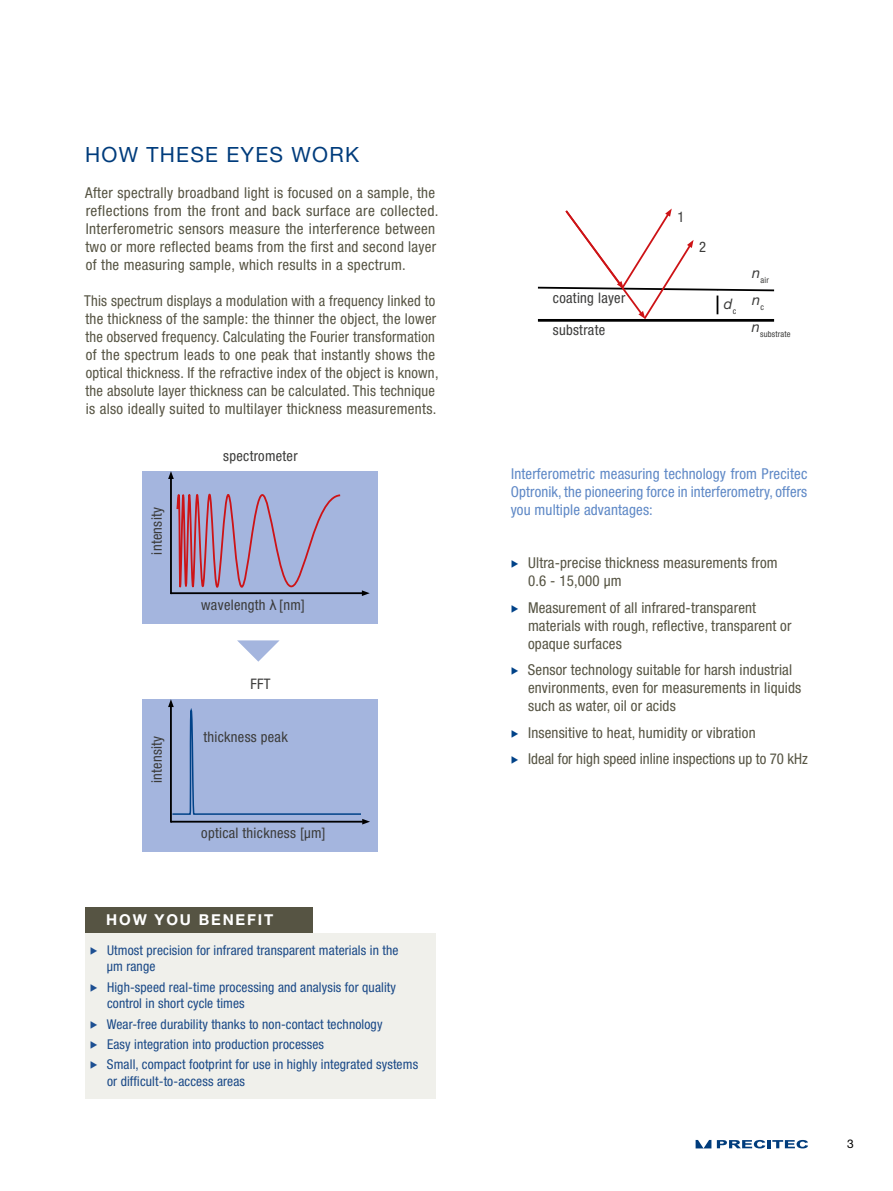
<style>
.page{position:relative;width:893px;height:1191px;background:#fff}
.page>*{position:absolute;margin:0;border:0;box-sizing:border-box;transform-origin:0 0}
.t1{font:21px "Helvetica Neue LT Pro";letter-spacing:.06em;color:#003c7c}
.t2{font:condensed 15px/18px "Helvetica Neue LT Pro";letter-spacing:.015em;color:#565443}
.t3{font:condensed 15px/18px "Helvetica Neue LT Pro";letter-spacing:.01em;color:#5e88c6;text-align:justify}
.t4{font:700 15px "Helvetica Neue LT Pro";letter-spacing:.12em;color:#fff}
.t5{font:condensed 14.55px "Helvetica Neue LT Pro";letter-spacing:.02em;color:#3b3b3a}
.t6{font:italic 14.55px "Helvetica Neue LT Pro";color:#3b3b3a}
.t7{font:condensed 13.5px/16.2px "Helvetica Neue LT Pro";letter-spacing:.01em;color:#1a4987}
.t8{font:12px "Helvetica Neue LT Pro";color:#000}
.t9{font:condensed 8.4px "Helvetica Neue LT Pro";letter-spacing:.02em;color:#3b3b3a}
.s1{font-family:"Arial";font-stretch:normal}
.s2{color:#1d4f92}
.s3{color:#004288}
</style>
<div class="page">
<svg style="left:696px;top:1140px;width:15px;height:8px"></svg>
<svg style="left:717px;top:1140px;width:91px;height:8px"></svg>
<div style="left:85px;top:932px;width:351px;height:166px;background:#f0f0eb"></div>
<div style="left:85px;top:907px;width:227px;height:25px;background:#565443"></div>
<hr style="left:538px;top:319px;width:236px;height:3px;background:#000">
<svg style="left:537px;top:208px;width:238px;height:113px"></svg>
<div style="left:143px;top:699px;width:235px;height:153px;background:#a4b5de"></div>
<svg style="left:168px;top:699px;width:202px;height:125px"></svg>
<div style="left:143px;top:471px;width:235px;height:152px;background:#a4b5de"></div>
<hr style="left:171px;top:592px;width:191px;height:2px;background:#000">
<hr style="left:170px;top:478px;width:2px;height:116px;background:#000">
<svg style="left:362px;top:590px;width:8px;height:6px"></svg>
<svg style="left:168px;top:471px;width:6px;height:8px"></svg>
<svg style="left:176px;top:493px;width:165px;height:95px"></svg>
<svg style="left:237px;top:640px;width:43px;height:21px"></svg>
<h1 class="t1" style="left:85px;top:142px;width:275px">HOW THESE EYES WORK</h1>
<p class="t2" style="left:85px;top:184px;width:355px">After spectrally broadband light is focused on a sample, the reflections from the front and back surface are collected.<br>Interferometric sensors measure the interference between two or more reflected beams from the first and second layer of the measuring sample, which results in a spectrum.</p>
<p class="t2" style="left:84px;top:292px;width:356px">This spectrum displays a modulation with a frequency linked to the thickness of the sample: the thinner the object, the lower the observed frequency. Calculating the Fourier transformation of the spectrum leads to one peak that instantly shows the optical thickness. If the refractive index of the object is known, the absolute layer thickness can be calculated. This technique is also ideally suited to multilayer thickness measurements.</p>
<p class="t5" style="left:148px;top:554px;width:49px;rotate:-90deg">intensity</p>
<p class="t5" style="left:148px;top:783px;width:49px;rotate:-90deg">intensity</p>
<p class="t5" style="left:223px;top:447px;width:76px">spectrometer</p>
<p class="t5" style="left:201px;top:596px;width:105px">wavelength <span class="s1">λ</span> [nm]</p>
<p class="t5" style="left:250px;top:675px;width:22px">FFT</p>
<p class="t5" style="left:203px;top:728px;width:86px">thickness peak</p>
<p class="t5" style="left:201px;top:824px;width:126px">optical thickness [µm]</p>
<p class="t4" style="left:106px;top:910px;width:168px">HOW YOU BENEFIT</p>
<p class="t7" style="left:107px;top:942px;width:293px;text-indent:-18px"><span class="s2">▶</span> Utmost precision for infrared transparent materials in the µm range</p>
<p class="t7" style="left:107px;top:979px;width:290px;text-indent:-18px"><span class="s2">▶</span> High-speed real-time processing and analysis for quality control in short cycle times</p>
<p class="t7" style="left:89px;top:1013px;width:331px;line-height:20.4px"><span class="s2">▶</span> Wear-free durability thanks to non-contact technology<br><span class="s2">▶</span> Easy integration into production processes<br><span class="s2">▶</span> Small, compact footprint for use in highly integrated systems</p>
<p class="t7" style="left:107px;top:1072px;width:139px">or difficult-to-access areas</p>
<p class="t5" style="left:553px;top:289px;width:74px">coating layer</p>
<p class="t5" style="left:553px;top:321px;width:54px">substrate</p>
<p class="t5" style="left:678px;top:208px;width:8px">1</p>
<p class="t5" style="left:699px;top:238px;width:8px">2</p>
<p class="t6" style="left:724px;top:295px;width:14px">d<sub>c</sub></p>
<p class="t9" style="left:752px;top:275px;width:18px"><sup>n</sup>air</p>
<p class="t6" style="left:752px;top:291px;width:13px">n<sub>c</sub></p>
<p class="t9" style="left:752px;top:329px;width:40px"><sup>n</sup>substrate</p>
<p class="t3" style="left:511px;top:465px;width:298px">Interferometric measuring technology from Precitec Optronik, the pioneering force in interferometry, offers you multiple advantages:</p>
<p class="t2" style="left:528px;top:554px;width:251px;text-indent:-18px"><span class="s3">▶</span> Ultra-precise thickness measurements from<br>0.6 - 15,000 µm</p>
<p class="t2" style="left:528px;top:598px;width:265px;text-indent:-18px"><span class="s3">▶</span> Measurement of all infrared-transparent materials with rough, reflective, transparent or opaque surfaces</p>
<p class="t2" style="left:528px;top:661px;width:275px;text-indent:-18px"><span class="s3">▶</span> Sensor technology suitable for harsh industrial environments, even for measurements in liquids such as water, oil or acids</p>
<p class="t2" style="left:510px;top:719px;width:299px;line-height:26.5px"><span class="s3">▶</span> Insensitive to heat, humidity or vibration<br><span class="s3">▶</span> Ideal for high speed inline inspections up to 70 kHz</p>
<p class="t8" style="left:847px;top:1137px;width:8px">3</p>
</div>
